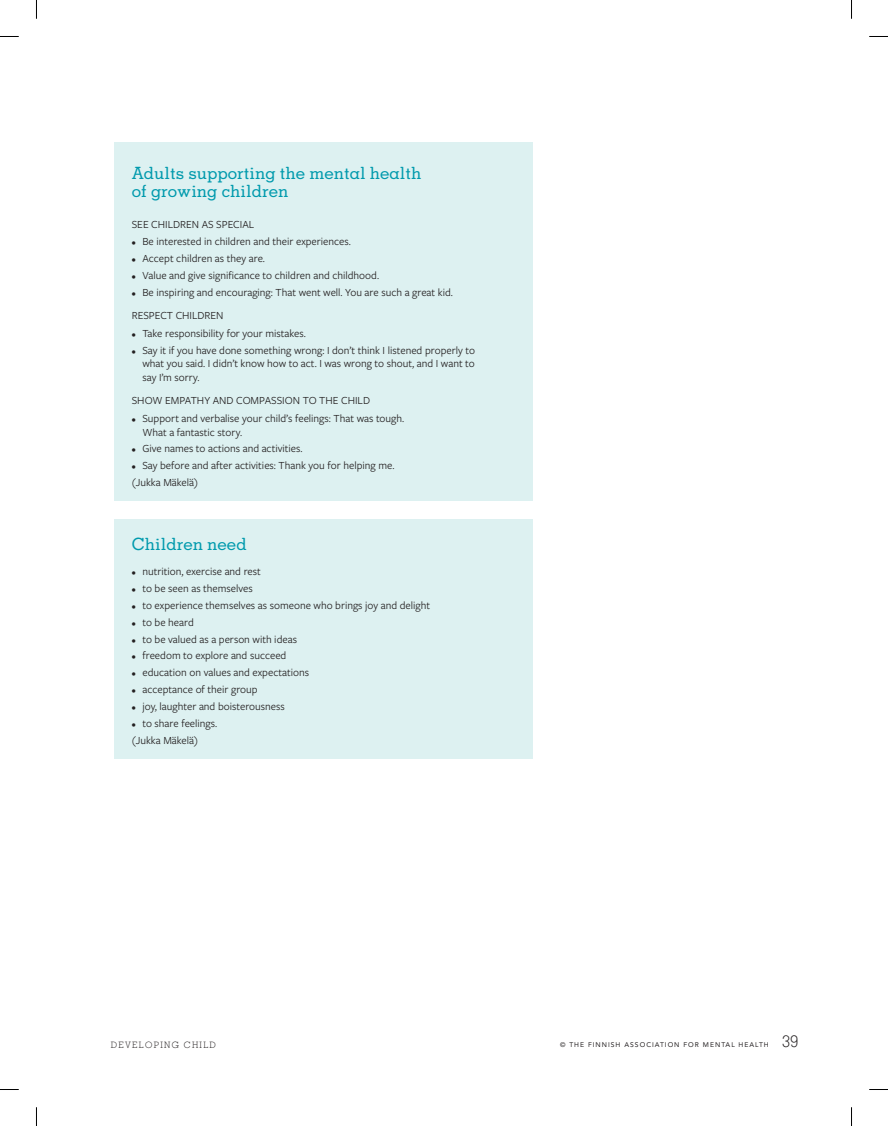
<style>
.page{position:relative;width:888px;height:1126px;background:#fff}
.page>*{position:absolute;margin:0;border:0;box-sizing:border-box;transform-origin:0 0}
.t1{font:500 16.88px/17.5px "Memphis SR Pro";color:#009aad}
.t2{font:300 16.25px "Memphis LT Std";color:#231f20}
.t3{font:11.25px/13.8px "Freight Sans Pro";color:#231f20}
.t4{font:300 8.75px "Memphis LT Std";color:#231f20}
.t5{font:6.75px "Avenir LT Std";letter-spacing:.15em;color:#231f20}
.s1{font-size:8.75px}
</style>
<div class="page">
<div style="left:114px;top:143px;width:419px;height:358px;background:#ddf1f1"></div>
<div style="left:114px;top:519px;width:419px;height:240px;background:#ddf1f1"></div>
<svg style="left:0;top:36px;width:19px;height:1px"></svg>
<svg style="left:869px;top:36px;width:19px;height:1px"></svg>
<svg style="left:0;top:1089px;width:19px;height:1px"></svg>
<svg style="left:869px;top:1089px;width:19px;height:1px"></svg>
<svg style="left:36px;top:0;width:1px;height:19px"></svg>
<svg style="left:36px;top:1107px;width:1px;height:18px"></svg>
<svg style="left:851px;top:0;width:1px;height:19px"></svg>
<svg style="left:851px;top:1107px;width:1px;height:18px"></svg>
<h1 class="t1" style="left:132px;top:164px;width:291px">Adults supporting the mental health of growing children</h1>
<p class="t3" style="left:132px;top:217px;width:124px">SEE CHILDREN AS SPECIAL</p>
<p class="t3" style="left:132px;top:234px;width:221px"><span class="s1">•</span> Be interested in children and their experiences.</p>
<p class="t3" style="left:132px;top:251px;width:135px"><span class="s1">•</span> Accept children as they are.</p>
<p class="t3" style="left:132px;top:268px;width:249px"><span class="s1">•</span> Value and give significance to children and childhood.</p>
<p class="t3" style="left:132px;top:280px;width:323px;line-height:23.4px"><span class="s1">•</span> Be inspiring and encouraging: That went well. You are such a great kid.<br>RESPECT CHILDREN</p>
<p class="t3" style="left:132px;top:325px;width:176px"><span class="s1">•</span> Take responsibility for your mistakes.</p>
<p class="t3" style="left:142px;top:342px;width:334px;text-align:justify;text-indent:-11px"><span class="s1">•</span> Say it if you have done something wrong: I don’t think I listened properly to what you said. I didn’t know how to act. I was wrong to shout, and I want to say I’m sorry.</p>
<p class="t3" style="left:132px;top:393px;width:240px">SHOW EMPATHY AND COMPASSION TO THE CHILD</p>
<p class="t3" style="left:142px;top:411px;width:263px;text-indent:-11px"><span class="s1">•</span> Support and verbalise your child’s feelings: That was tough.<br>What a fantastic story.</p>
<p class="t3" style="left:132px;top:441px;width:172px"><span class="s1">•</span> Give names to actions and activities.</p>
<p class="t3" style="left:132px;top:457px;width:264px;line-height:16.2px"><span class="s1">•</span> Say before and after activities: Thank you for helping me. (Jukka Mäkelä)</p>
<h1 class="t1" style="left:132px;top:535px;width:116px">Children need</h1>
<p class="t3" style="left:132px;top:563px;width:131px"><span class="s1">•</span> nutrition, exercise and rest</p>
<p class="t3" style="left:132px;top:580px;width:123px"><span class="s1">•</span> to be seen as themselves</p>
<p class="t3" style="left:132px;top:597px;width:300px"><span class="s1">•</span> to experience themselves as someone who brings joy and delight</p>
<p class="t3" style="left:132px;top:614px;width:63px"><span class="s1">•</span> to be heard</p>
<p class="t3" style="left:132px;top:631px;width:167px"><span class="s1">•</span> to be valued as a person with ideas</p>
<p class="t3" style="left:132px;top:648px;width:156px"><span class="s1">•</span> freedom to explore and succeed</p>
<p class="t3" style="left:132px;top:665px;width:179px"><span class="s1">•</span> education on values and expectations</p>
<p class="t3" style="left:132px;top:682px;width:127px"><span class="s1">•</span> acceptance of their group</p>
<p class="t3" style="left:132px;top:699px;width:155px"><span class="s1">•</span> joy, laughter and boisterousness</p>
<p class="t3" style="left:132px;top:715px;width:87px;line-height:16.2px"><span class="s1">•</span> to share feelings. (Jukka Mäkelä)</p>
<p class="t4" style="left:111px;top:1039px;width:8px">DEVELOPING</p>
<p class="t4" style="left:184px;top:1039px;width:8px">CHILD</p>
<p class="t5" style="left:560px;top:1040px;width:210px">© THE FINNISH ASSOCIATION FOR MENTAL HEALTH</p>
<h2 class="t2" style="left:782px;top:1031px;width:18px">39</h2>
</div>
